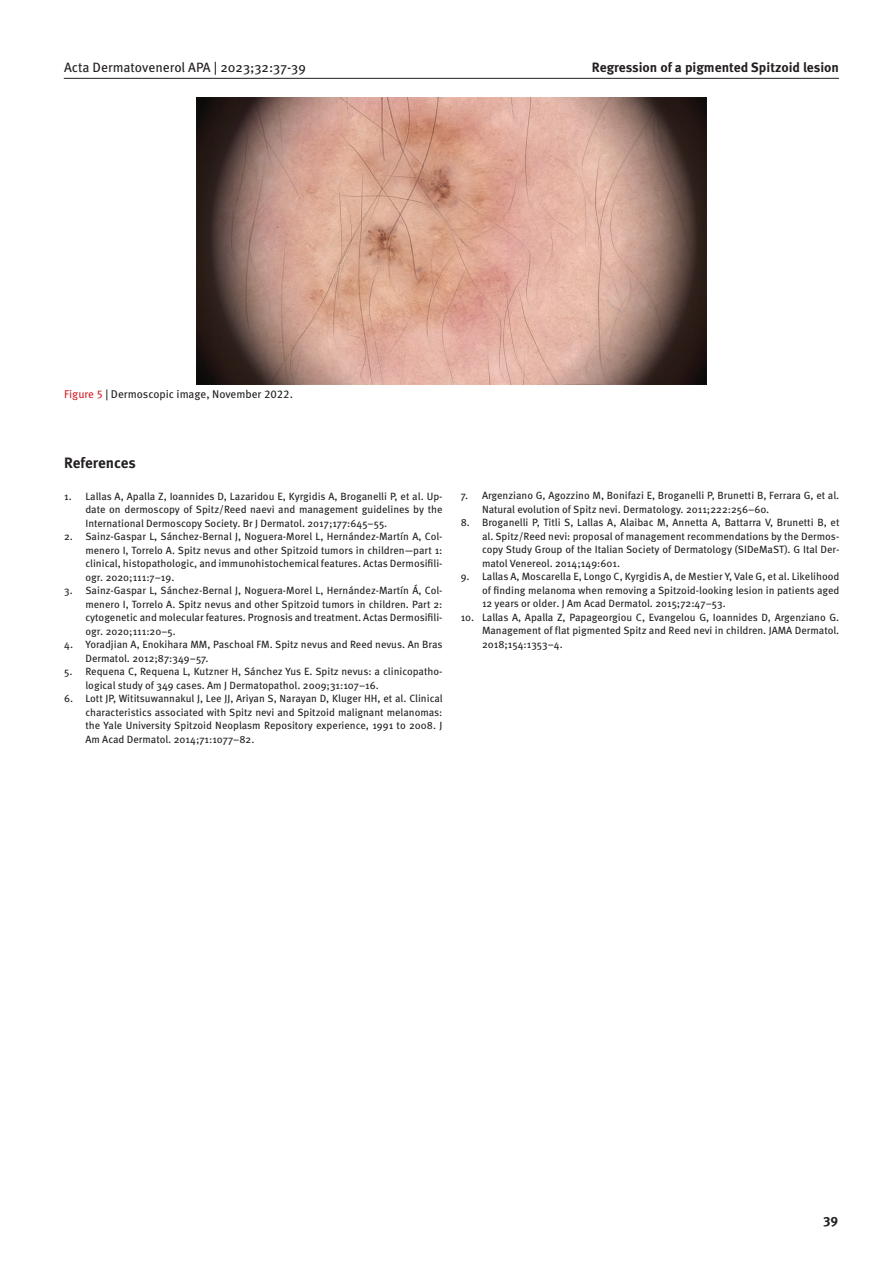
<style>
.page{position:relative;width:893px;height:1263px;background:#fff}
.page>*{position:absolute;margin:0;border:0;box-sizing:border-box;transform-origin:0 0}
.Main_body_text{font:700 15px "Meta Pro";letter-spacing:-.005em;color:#231f20}
.t1{font:700 13.5px "Meta Pro";color:#231f20}
.t2{font:13.5px "Meta Pro";color:#231f20}
.Main_body_text-2{font:11.25px "Meta Pro";color:#231f20}
.Main_body_text-3{font:10.5px/13.5px "Meta Pro";color:#231f20;text-align:justify}
.s1{color:#d1232a}
</style>
<div class="page">
<hr style="left:64px;top:78px;width:775px;height:1px;background:#231f20">
<img style="left:196px;top:98px;width:510px;height:286px">
<p class="t2" style="left:64px;top:57px;width:243px">Acta Dermatovenerol APA | 2023;32:37-39</p>
<p class="t1" style="left:592px;top:57px;width:249px">Regression of a pigmented Spitzoid lesion</p>
<p class="Main_body_text-2" style="left:64px;top:385px;width:230px"><span class="s1">Figure 5</span> | Dermoscopic image, November 2022.</p>
<p class="Main_body_text" style="left:64px;top:451px;width:73px">References</p>
<p class="Main_body_text-3" style="left:85px;top:488px;width:359px;text-indent:-21px">1. Lallas A, Apalla Z, Ioannides D, Lazaridou E, Kyrgidis A, Broganelli P, et al. Up&shy;date on dermoscopy of Spitz/Reed naevi and management guidelines by the International Dermoscopy Society. Br J Dermatol. 2017;177:645–55.</p>
<p class="Main_body_text-3" style="left:85px;top:529px;width:359px;text-indent:-21px">2. Sainz-Gaspar L, Sánchez-Bernal J, Noguera-Morel L, Hernández-Martín A, Col&shy;menero I, Torrelo A. Spitz nevus and other Spitzoid tumors in children—part 1: clinical, histopathologic, and immunohistochemical features. Actas Dermosifili&shy;ogr. 2020;111:7–19.</p>
<p class="Main_body_text-3" style="left:85px;top:583px;width:359px;text-indent:-21px">3. Sainz-Gaspar L, Sánchez-Bernal J, Noguera-Morel L, Hernández-Martín Á, Col&shy;menero I, Torrelo A. Spitz nevus and other Spitzoid tumors in children. Part 2: cytogenetic and molecular features. Prognosis and treatment. Actas Dermosifili&shy;ogr. 2020;111:20–5.</p>
<p class="Main_body_text-3" style="left:85px;top:637px;width:359px;text-indent:-21px">4. Yoradjian A, Enokihara MM, Paschoal FM. Spitz nevus and Reed nevus. An Bras<br>Dermatol. 2012;87:349–57.</p>
<p class="Main_body_text-3" style="left:85px;top:664px;width:359px;text-indent:-21px">5. Requena C, Requena L, Kutzner H, Sánchez Yus E. Spitz nevus: a clinicopatho&shy;logical study of 349 cases. Am J Dermatopathol. 2009;31:107–16.</p>
<p class="Main_body_text-3" style="left:85px;top:691px;width:359px;text-indent:-21px">6. Lott JP, Wititsuwannakul J, Lee JJ, Ariyan S, Narayan D, Kluger HH, et al. Clinical characteristics associated with Spitz nevi and Spitzoid malignant melanomas: the Yale University Spitzoid Neoplasm Repository experience, 1991 to 2008. J Am Acad Dermatol. 2014;71:1077–82.</p>
<p class="Main_body_text-3" style="left:482px;top:488px;width:359px;text-indent:-21px">7. Argenziano G, Agozzino M, Bonifazi E, Broganelli P, Brunetti B, Ferrara G, et al.<br>Natural evolution of Spitz nevi. Dermatology. 2011;222:256–60.</p>
<p class="Main_body_text-3" style="left:482px;top:515px;width:359px;text-indent:-21px">8. Broganelli P, Titli S, Lallas A, Alaibac M, Annetta A, Battarra V, Brunetti B, et al. Spitz/Reed nevi: proposal of management recommendations by the Dermos&shy;copy Study Group of the Italian Society of Dermatology (SIDeMaST). G Ital Der&shy;matol Venereol. 2014;149:601.</p>
<p class="Main_body_text-3" style="left:482px;top:569px;width:359px;text-indent:-21px">9. Lallas A, Moscarella E, Longo C, Kyrgidis A, de Mestier Y, Vale G, et al. Likelihood of finding melanoma when removing a Spitzoid-looking lesion in patients aged 12 years or older. J Am Acad Dermatol. 2015;72:47–53.</p>
<p class="Main_body_text-3" style="left:482px;top:610px;width:359px;text-indent:-21px">10. Lallas A, Apalla Z, Papageorgiou C, Evangelou G, Ioannides D, Argenziano G.<br>Management of flat pigmented Spitz and Reed nevi in children. JAMA Dermatol.<br>2018;154:1353–4.</p>
<p class="t1" style="left:823px;top:1209px;width:17px">39</p>
</div>
